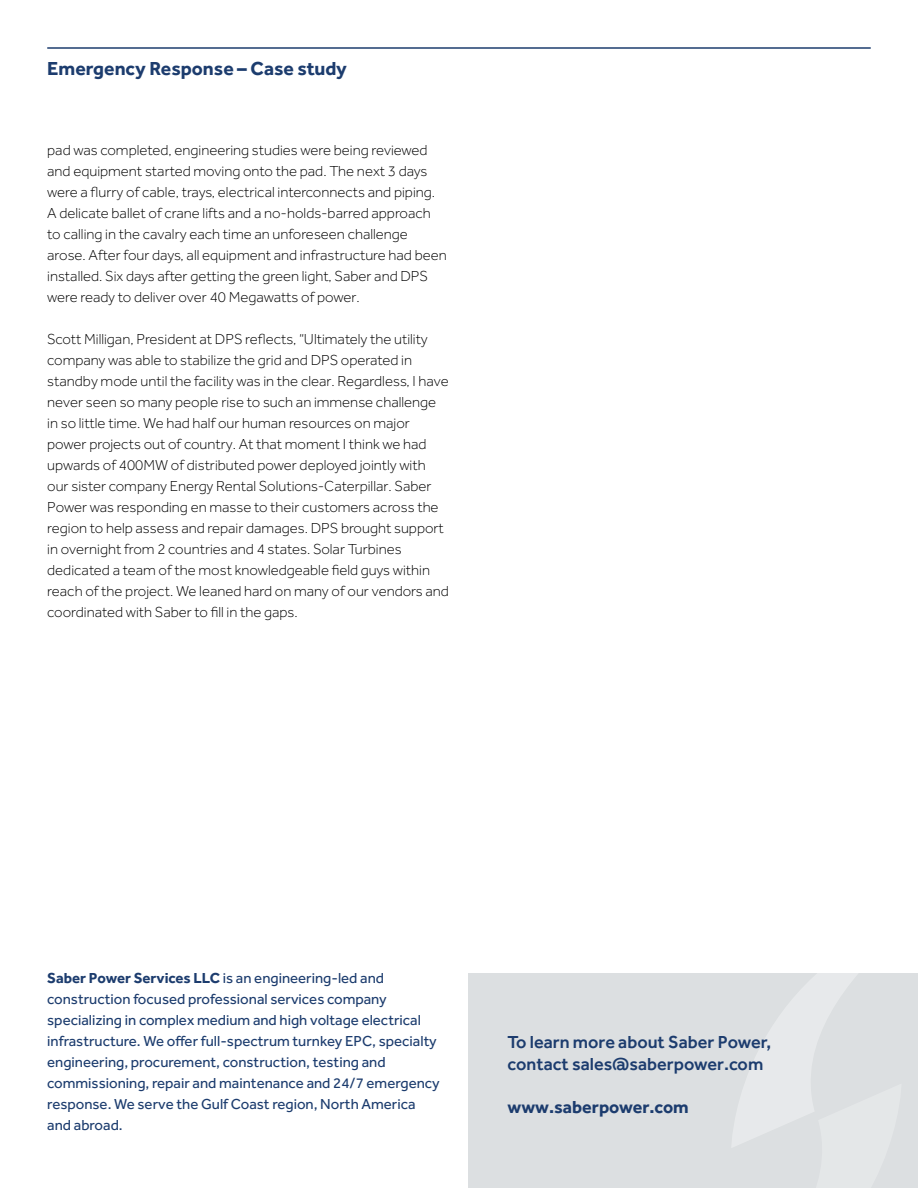
<style>
.page{position:relative;width:918px;height:1188px;background:#fff}
.page>*{position:absolute;margin:0;border:0;box-sizing:border-box;transform-origin:0 0}
.t1{font:700 19.5px "Effra";color:#1c3c6e}
.t2{font:500 18px/21.6px "Effra";color:#1c3c6e}
.t3{font:700 18px "Effra";color:#1c3c6e}
.t4{font:300 15px/21px "Effra";color:#000}
.t5{font:15px/21px "Effra";color:#1c3c6e}
.s1{font-weight:700}
</style>
<div class="page">
<div style="left:468px;top:973px;width:450px;height:215px;background:#dcdfe1"></div>
<svg style="left:732px;top:973px;width:126px;height:174px"></svg>
<hr style="left:47px;top:47px;width:824px;height:2px;background:#1c3c6e">
<h1 class="t1" style="left:47px;top:57px;width:301px">Emergency Response – Case study</h1>
<p class="t4" style="left:47px;top:139px;width:401px">pad was completed, engineering studies were being reviewed and equipment started moving onto the pad. The next 3 days were a flurry of cable, trays, electrical interconnects and piping.<br>A delicate ballet of crane lifts and a no-holds-barred approach to calling in the cavalry each time an unforeseen challenge arose. After four days, all equipment and infrastructure had been installed. Six days after getting the green light, Saber and DPS were ready to deliver over 40 Megawatts of power.</p>
<p class="t4" style="left:47px;top:328px;width:403px">Scott Milligan, President at DPS reflects, “Ultimately the utility company was able to stabilize the grid and DPS operated in standby mode until the facility was in the clear. Regardless, I have never seen so many people rise to such an immense challenge in so little time. We had half our human resources on major power projects out of country. At that moment I think we had upwards of 400MW of distributed power deployed jointly with our sister company Energy Rental Solutions-Caterpillar. Saber Power was responding en masse to their customers across the region to help assess and repair damages. DPS brought support in overnight from 2 countries and 4 states. Solar Turbines dedicated a team of the most knowledgeable field guys within reach of the project. We leaned hard on many of our vendors and coordinated with Saber to fill in the gaps.</p>
<p class="t5" style="left:47px;top:968px;width:394px"><span class="s1">Saber Power Services LLC</span> is an engineering-led and construction focused professional services company specializing in complex medium and high voltage electrical infrastructure. We offer full-spectrum turnkey EPC, specialty engineering, procurement, construction, testing and commissioning, repair and maintenance and 24/7 emergency response. We serve the Gulf Coast region, North America and abroad.</p>
<p class="t2" style="left:508px;top:1031px;width:265px">To learn more about Saber Power, contact sales@saberpower.com</p>
<p class="t3" style="left:508px;top:1096px;width:183px">www.saberpower.com</p>
</div>
